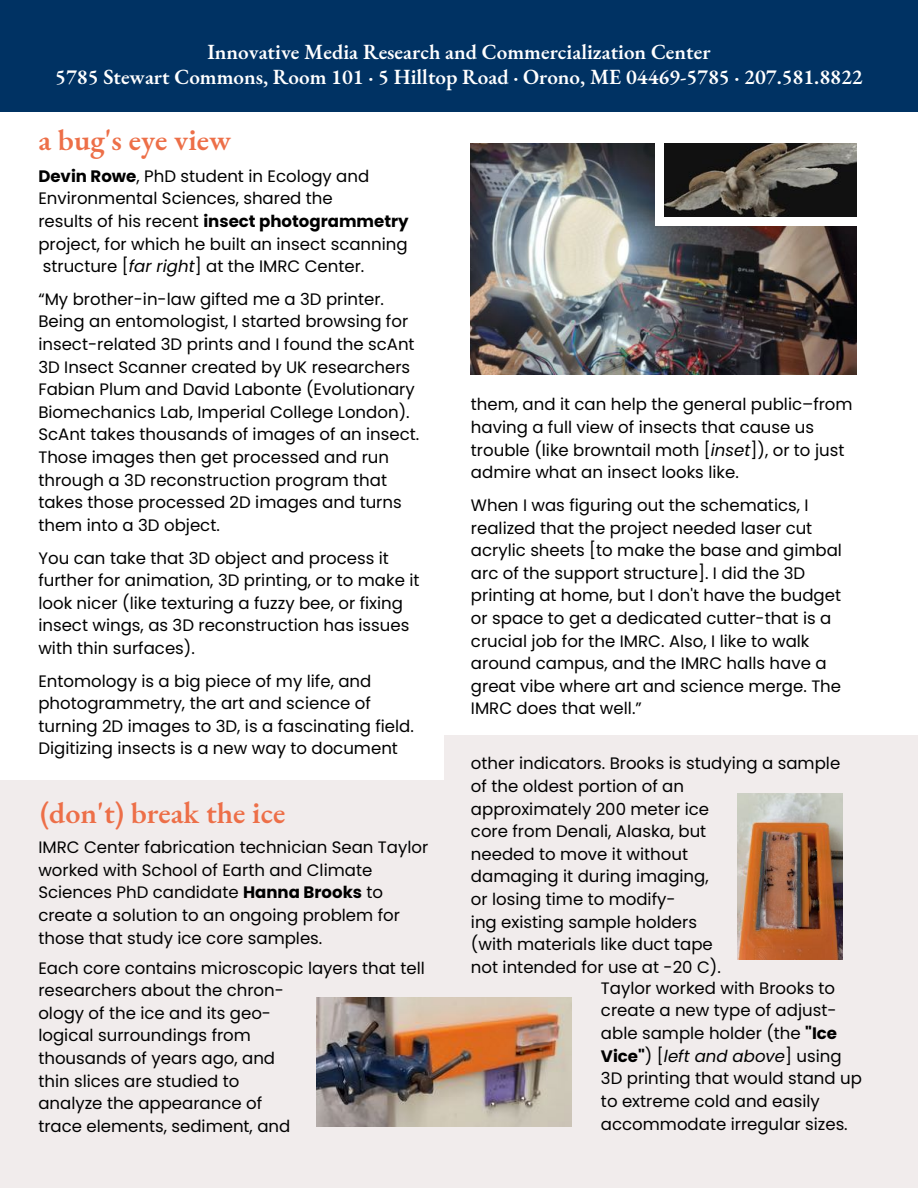
<style>
.page{position:relative;width:918px;height:1188px;background:#fff}
.page>*{position:absolute;margin:0;border:0;box-sizing:border-box;transform-origin:0 0}
.t1{font:600 30.15px "EB Garamond";color:#ed6f48}
.t2{font:600 21.15px/24.9px "EB Garamond";color:#fff;text-align:center}
.t3{font:16.65px/22.6px "Poppins";color:#000}
.t4{font:16.5px/22.6px "Poppins";color:#000}
.s1{font-weight:700}
.s2{font-style:italic}
</style>
<div class="page">
<div style="left:0;top:781px;width:918px;height:407px;background:#f1ecec"></div>
<div style="left:0;top:0;width:918px;height:112px;background:#003263"></div>
<img style="left:471px;top:143px;width:386px;height:232px">
<div style="left:444px;top:735px;width:474px;height:453px;background:#f1ecec"></div>
<img style="left:737px;top:794px;width:106px;height:165px">
<div style="left:655px;top:139px;width:213px;height:87px;background:#fff"></div>
<img style="left:664px;top:143px;width:193px;height:73px">
<img style="left:316px;top:997px;width:256px;height:130px">
<p class="t2" style="left:55px;top:39px;width:809px">Innovative Media Research and Commercialization Center<br>5785 Stewart Commons, Room 101 · 5 Hilltop Road · Orono, ME 04469-5785 · 207.581.8822</p>
<h1 class="t1" style="left:38px;top:119px;width:194px">a bug's eye view</h1>
<p class="t3" style="left:38px;top:165px;width:372px"><span class="s1">Devin Rowe</span>, PhD student in Ecology and Environmental Sciences, shared the<br>results of his recent <span class="s1">insect photogrammetry </span>project, for which he built an insect scanning structure [<span class="s2">far right</span>] at the IMRC Center.</p>
<p class="t3" style="left:38px;top:288px;width:383px">“My brother-in-law gifted me a 3D printer.<br>Being an entomologist, I started browsing for insect-related 3D prints and I found the scAnt 3D Insect Scanner created by UK researchers Fabian Plum and David Labonte (Evolutionary Biomechanics Lab, Imperial College London).<br>ScAnt takes thousands of images of an insect.<br>Those images then get processed and run through a 3D reconstruction program that takes those processed 2D images and turns them into a 3D object.</p>
<p class="t3" style="left:38px;top:546px;width:383px">You can take that 3D object and process it further for animation, 3D printing, or to make it look nicer (like texturing a fuzzy bee, or fixing insect wings, as 3D reconstruction has issues with thin surfaces).</p>
<p class="t3" style="left:38px;top:669px;width:377px">Entomology is a big piece of my life, and photogrammetry, the art and science of turning 2D images to 3D, is a fascinating field.<br>Digitizing insects is a new way to document</p>
<h1 class="t1" style="left:40px;top:792px;width:247px">(don't) break the ice</h1>
<p class="t4" style="left:38px;top:836px;width:391px">IMRC Center fabrication technician Sean Taylor worked with School of Earth and Climate Sciences PhD candidate <span class="s1">Hanna Brooks</span> to create a solution to an ongoing problem for those that study ice core samples.</p>
<p class="t4" style="left:38px;top:956px;width:388px">Each core contains microscopic layers that tell researchers about the chron-<br>ology of the ice and its geo-<br>logical surroundings from<br>thousands of years ago, and<br>thin slices are studied to<br>analyze the appearance of<br>trace elements, sediment, and</p>
<p class="t4" style="left:471px;top:393px;width:383px">them, and it can help the general public–from having a full view of insects that cause us trouble (like browntail moth [<span class="s2">inset</span>]), or to just admire what an insect looks like.</p>
<p class="t4" style="left:471px;top:494px;width:373px">When I was figuring out the schematics, I realized that the project needed laser cut acrylic sheets [to make the base and gimbal arc of the support structure]. I did the 3D printing at home, but I don't have the budget or space to get a dedicated cutter-that is a crucial job for the IMRC. Also, I like to walk around campus, and the IMRC halls have a great vibe where art and science merge. The IMRC does that well.”</p>
<p class="t3" style="left:471px;top:752px;width:371px">other indicators. Brooks is studying a sample of the oldest portion of an<br>approximately 200 meter ice<br>core from Denali, Alaska, but<br>needed to move it without<br>damaging it during imaging,<br>or losing time to modify-<br>ing existing sample holders<br>(with materials like duct tape<br>not intended for use at -20 C).</p>
<p class="t4" style="left:601px;top:977px;width:262px">Taylor worked with Brooks to create a new type of adjust&shy;able sample holder (the <span class="s1">"Ice<br>Vice"</span>) [<span class="s2">left and above</span>] using<br>3D printing that would stand up to extreme cold and easily accommodate irregular sizes.</p>
</div>
